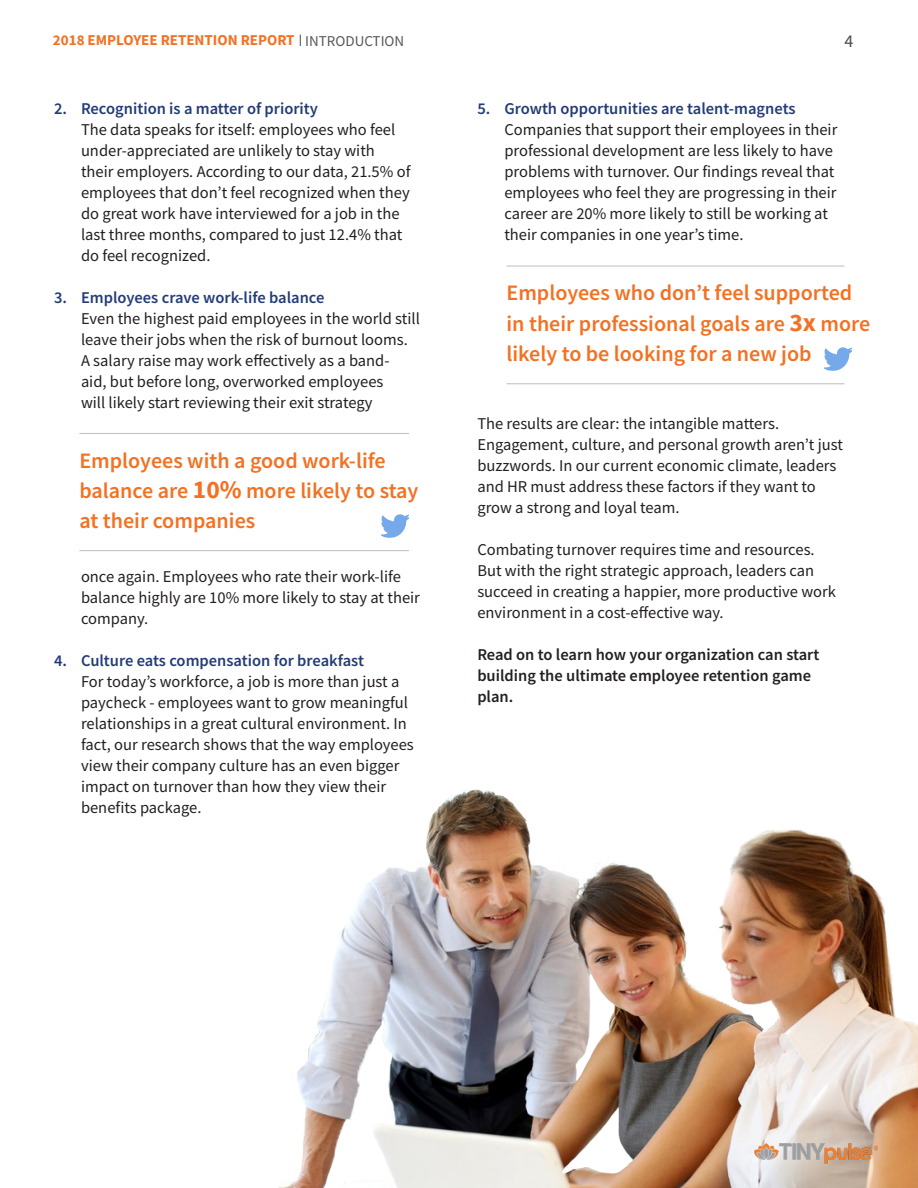
<style>
.page{position:relative;width:918px;height:1188px;background:#fff}
.page>*{position:absolute;margin:0;border:0;box-sizing:border-box;transform-origin:0 0}
.t1{font:600 22.05px/30.3px "Source Sans Pro";color:#f37122}
.t2{font:18px "Source Sans Pro";color:#494a4a}
.t3{font:16.5px/21px "Source Sans Pro";color:#231f20}
.t4{font:600 16.5px/21px "Source Sans Pro";color:#231f20}
.t5{font:700 15px "Source Sans Pro";color:#f37124}
.t6{font:15px "Source Sans Pro";color:#57585a}
.s1{font-weight:600;color:#233c77}
.s2{font-weight:700;font-size:25.5px}
</style>
<div class="page">
<img style="left:280px;top:789px;width:638px;height:399px">
<img style="left:754px;top:1144px;width:124px;height:20px">
<hr style="left:507px;top:266px;width:338px;height:1px;background:#bcbdc0">
<hr style="left:507px;top:383px;width:338px;height:1px;background:#bcbdc0">
<hr style="left:79px;top:433px;width:330px;height:1px;background:#bcbdc0">
<hr style="left:79px;top:550px;width:330px;height:1px;background:#bcbdc0">
<img style="left:382px;top:514px;width:26px;height:24px">
<img style="left:824px;top:347px;width:27px;height:24px">
<p class="t5" style="left:53px;top:30px;width:243px">2018 EMPLOYEE RETENTION REPORT</p>
<p class="t2" style="left:845px;top:30px;width:10px">4</p>
<p class="t6" style="left:305px;top:31px;width:101px">INTRODUCTION</p>
<p class="t3" style="left:81px;top:98px;width:331px;text-indent:-27px"><span class="s1">2. Recognition is a matter of priority<br></span>The data speaks for itself: employees who feel under-appreciated are unlikely to stay with their employers. According to our data, 21.5% of employees that don’t feel recognized when they do great work have interviewed for a job in the last three months, compared to just 12.4% that do feel recognized.</p>
<p class="t3" style="left:81px;top:287px;width:340px;text-indent:-27px"><span class="s1">3. Employees crave work-life balance<br></span>Even the highest paid employees in the world still leave their jobs when the risk of burnout looms.<br>A salary raise may work effectively as a band-<br>aid, but before long, overworked employees<br>will likely start reviewing their exit strategy</p>
<p class="t1" style="left:79px;top:446px;width:341px">Employees with a good work-life balance are <span class="s2">10%</span> more likely to stay at their companies</p>
<p class="t3" style="left:81px;top:566px;width:341px">once again. Employees who rate their work-life balance highly are 10% more likely to stay at their company.</p>
<p class="t3" style="left:81px;top:650px;width:334px;text-indent:-27px"><span class="s1">4. Culture eats compensation for breakfast<br></span>For today’s workforce, a job is more than just a paycheck - employees want to grow meaningful relationships in a great cultural environment. In fact, our research shows that the way employees view their company culture has an even bigger impact on turnover than how they view their benefits package.</p>
<p class="t3" style="left:504px;top:98px;width:335px;text-indent:-27px"><span class="s1">5. Growth opportunities are talent-magnets </span>Companies that support their employees in their professional development are less likely to have problems with turnover. Our findings reveal that employees who feel they are progressing in their career are 20% more likely to still be working at their companies in one year’s time.</p>
<p class="t1" style="left:507px;top:277px;width:365px">Employees who don’t feel supported in their professional goals are <span class="s2">3x</span> more likely to be looking for a new job</p>
<p class="t3" style="left:477px;top:413px;width:367px">The results are clear: the intangible matters.<br>Engagement, culture, and personal growth aren’t just buzzwords. In our current economic climate, leaders and HR must address these factors if they want to grow a strong and loyal team.</p>
<p class="t3" style="left:477px;top:539px;width:360px">Combating turnover requires time and resources.<br>But with the right strategic approach, leaders can succeed in creating a happier, more productive work environment in a cost-effective way.</p>
<p class="t4" style="left:477px;top:644px;width:344px">Read on to learn how your organization can start building the ultimate employee retention game plan.</p>
</div>
